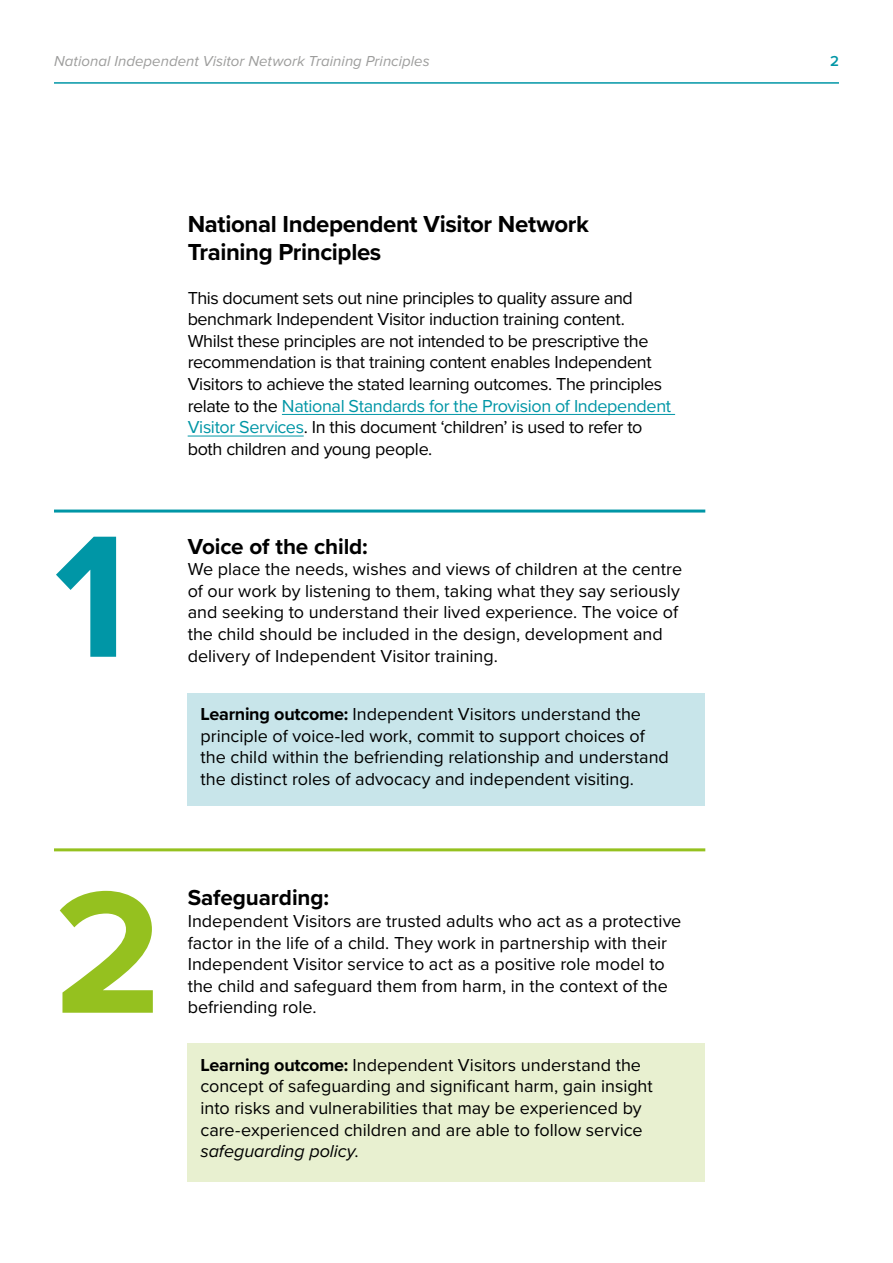
<style>
.page{position:relative;width:893px;height:1263px;background:#fff}
.page>*{position:absolute;margin:0;border:0;box-sizing:border-box;transform-origin:0 0}
.t1{font:700 180px "Proxima Nova";color:#0096a6}
.t2{font:700 180px "Proxima Nova";color:#95c11f}
._01_Main_heading{font:700 24px/28.8px "Proxima Nova";letter-spacing:-.015em;color:#000}
._04_Body_copy{font:700 22.5px "Proxima Nova";letter-spacing:-.005em;color:#000}
._04_Body_copy-2{font:18px/21.6px "Proxima Nova";color:#000}
._04_Body_copy-3{font:18px/21.6px "Proxima Nova";letter-spacing:-.02em;color:#000}
.t3{font:italic 15px "Proxima Nova";letter-spacing:.005em;color:#9d9d9c}
.t4{font:600 15px "Proxima Nova";color:#0096a6}
.s1{color:#0096a6}
.s2{font-weight:700}
.s3{font-style:italic}
</style>
<div class="page">
<hr style="left:54px;top:82px;width:785px;height:2px;background:#0096a6">
<hr style="left:282px;top:414px;width:393px;height:1px;background:#0096a6">
<hr style="left:188px;top:435px;width:116px;height:1px;background:#0096a6">
<div style="left:188px;top:693px;width:517px;height:113px;background:#c8e5ea"></div>
<div style="left:188px;top:1044px;width:517px;height:138px;background:#e8f0d0"></div>
<hr style="left:54px;top:509px;width:651px;height:3px;background:#0096a6">
<hr style="left:54px;top:848px;width:651px;height:3px;background:#95c11f">
<p class="t3" style="left:54px;top:53px;width:377px">National Independent Visitor Network Training Principles</p>
<p class="t4" style="left:830px;top:50px;width:10px">2</p>
<p class="t1" style="left:54px;top:462px;width:75px">1</p>
<p class="_01_Main_heading" style="left:188px;top:209px;width:403px">National Independent Visitor Network<br>Training Principles</p>
<p class="_04_Body_copy-3" style="left:188px;top:286px;width:485px">This document sets out nine principles to quality assure and benchmark Independent Visitor induction training content.<br>Whilst these principles are not intended to be prescriptive the recommendation is that training content enables Independent Visitors to achieve the stated learning outcomes. The principles relate to the <span class="s1">National Standards for the Provision of Independent Visitor Services</span>. In this document ‘children’ is used to refer to both children and young people.</p>
<p class="_04_Body_copy" style="left:188px;top:529px;width:182px">Voice of the child:</p>
<p class="_04_Body_copy-2" style="left:188px;top:558px;width:496px">We place the needs, wishes and views of children at the centre of our work by listening to them, taking what they say seriously and seeking to understand their lived experience. The voice of the child should be included in the design, development and delivery of Independent Visitor training.</p>
<p class="_04_Body_copy-2" style="left:200px;top:702px;width:470px"><span class="s2">Learning outcome:</span> Independent Visitors understand the principle of voice-led work, commit to support choices of the child within the befriending relationship and understand the distinct roles of advocacy and independent visiting.</p>
<p class="t2" style="left:54px;top:818px;width:109px">2</p>
<p class="_04_Body_copy" style="left:188px;top:881px;width:143px">Safeguarding:</p>
<p class="_04_Body_copy-2" style="left:188px;top:909px;width:495px">Independent Visitors are trusted adults who act as a protective factor in the life of a child. They work in partnership with their Independent Visitor service to act as a positive role model to the child and safeguard them from harm, in the context of the befriending role.</p>
<p class="_04_Body_copy-2" style="left:200px;top:1053px;width:454px"><span class="s2">Learning outcome:</span> Independent Visitors understand the concept of safeguarding and significant harm, gain insight into risks and vulnerabilities that may be experienced by care-experienced children and are able to follow service <span class="s3">safeguarding policy</span>.</p>
</div>
